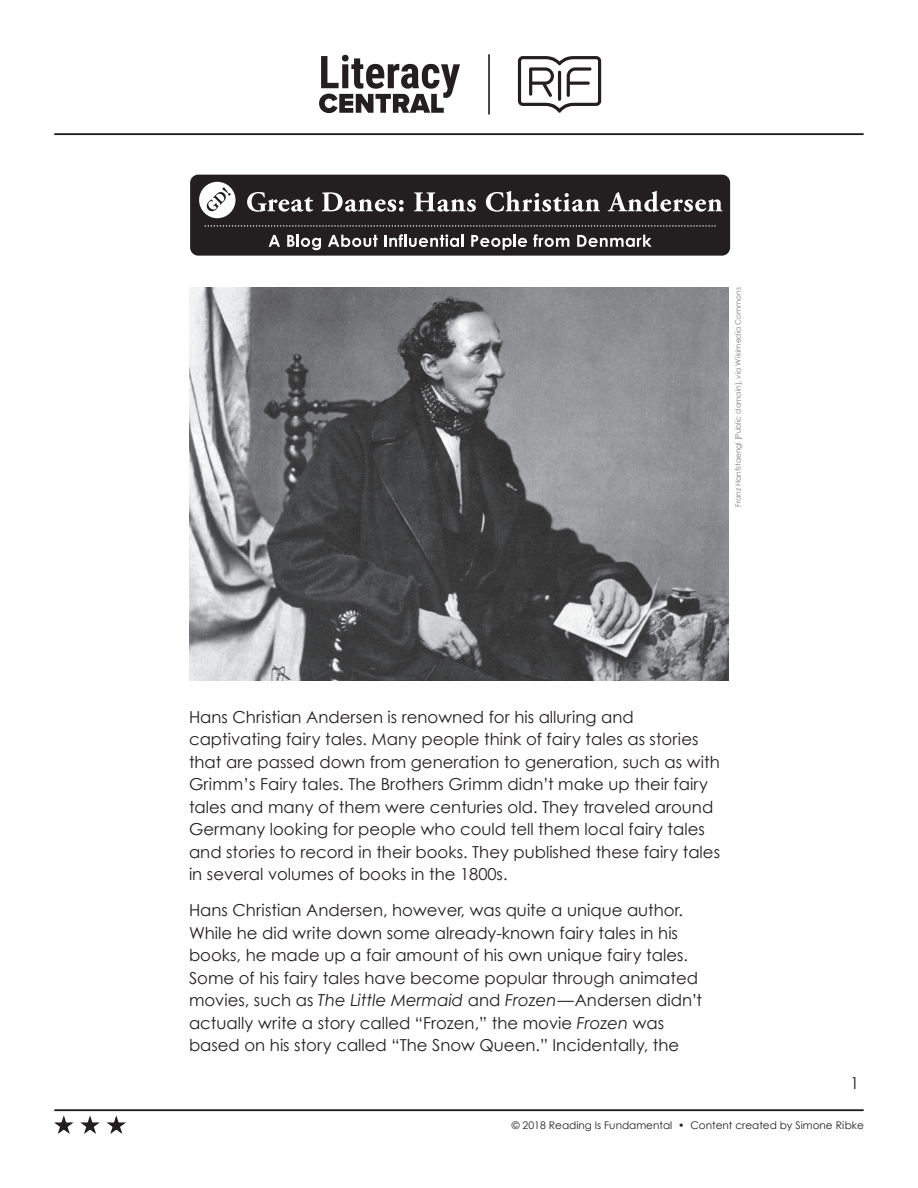
<style>
.page{position:relative;width:918px;height:1188px;background:#fff}
.page>*{position:absolute;margin:0;border:0;box-sizing:border-box;transform-origin:0 0}
.t1{font:16.5px/22.5px "Century Gothic";color:#231f20}
.t2{font:10.5px "Century Gothic";color:#231f20}
.t3{font:7.5px "Century Gothic";color:#76787b}
.s1{font-style:italic}
</style>
<div class="page">
<svg style="left:319px;top:55px;width:141px;height:58px"></svg>
<svg style="left:518px;top:56px;width:83px;height:57px"></svg>
<hr style="left:488px;top:55px;width:2px;height:59px;background:#231f20">
<svg style="left:54px;top:1116px;width:72px;height:18px"></svg>
<hr style="left:55px;top:133px;width:808px;height:2px;background:#231f20">
<hr style="left:55px;top:1109px;width:808px;height:2px;background:#231f20">
<div style="left:190px;top:175px;width:540px;height:81px;background:#231f20;border-radius:8px"></div>
<svg style="left:269px;top:235px;width:11px;height:12px"></svg>
<svg style="left:287px;top:235px;width:34px;height:15px"></svg>
<svg style="left:328px;top:235px;width:50px;height:12px"></svg>
<svg style="left:384px;top:234px;width:80px;height:13px"></svg>
<svg style="left:471px;top:235px;width:56px;height:15px"></svg>
<svg style="left:533px;top:234px;width:36px;height:13px"></svg>
<svg style="left:577px;top:235px;width:75px;height:12px"></svg>
<svg style="left:205px;top:225px;width:511px;height:2px"></svg>
<svg style="left:247px;top:192px;width:66px;height:20px"></svg>
<svg style="left:322px;top:192px;width:82px;height:20px"></svg>
<svg style="left:414px;top:192px;width:62px;height:20px"></svg>
<svg style="left:486px;top:191px;width:114px;height:21px"></svg>
<svg style="left:608px;top:191px;width:114px;height:21px"></svg>
<div style="left:199px;top:182px;width:37px;height:36px;background:#fff;border-radius:50%"></div>
<svg style="left:206px;top:187px;width:25px;height:25px"></svg>
<img style="left:189px;top:287px;width:540px;height:393px">
<p class="t3" style="left:734px;top:507px;width:221px;rotate:-90deg">Franz Hanfstaengl [Public domain], via Wikimedia Commons</p>
<p class="t1" style="left:189px;top:705px;width:533px">Hans Christian Andersen is renowned for his alluring and captivating fairy tales. Many people think of fairy tales as stories that are passed down from generation to generation, such as with Grimm’s Fairy tales. The Brothers Grimm didn’t make up their fairy tales and many of them were centuries old. They traveled around Germany looking for people who could tell them local fairy tales and stories to record in their books. They published these fairy tales in several volumes of books in the 1800s.</p>
<p class="t1" style="left:189px;top:899px;width:515px">Hans Christian Andersen, however, was quite a unique author.<br>While he did write down some already-known fairy tales in his books, he made up a fair amount of his own unique fairy tales.<br>Some of his fairy tales have become popular through animated movies, such as <span class="s1">The Little Mermaid</span> and <span class="s1">Frozen</span>—Andersen didn’t actually write a story called “Frozen,” the movie <span class="s1">Frozen</span> was based on his story called “The Snow Queen.” Incidentally, the</p>
<p class="t1" style="left:850px;top:1071px;width:11px">1</p>
<p class="t2" style="left:512px;top:1118px;width:354px">© 2018 Reading Is Fundamental • Content created by Simone Ribke</p>
</div>
